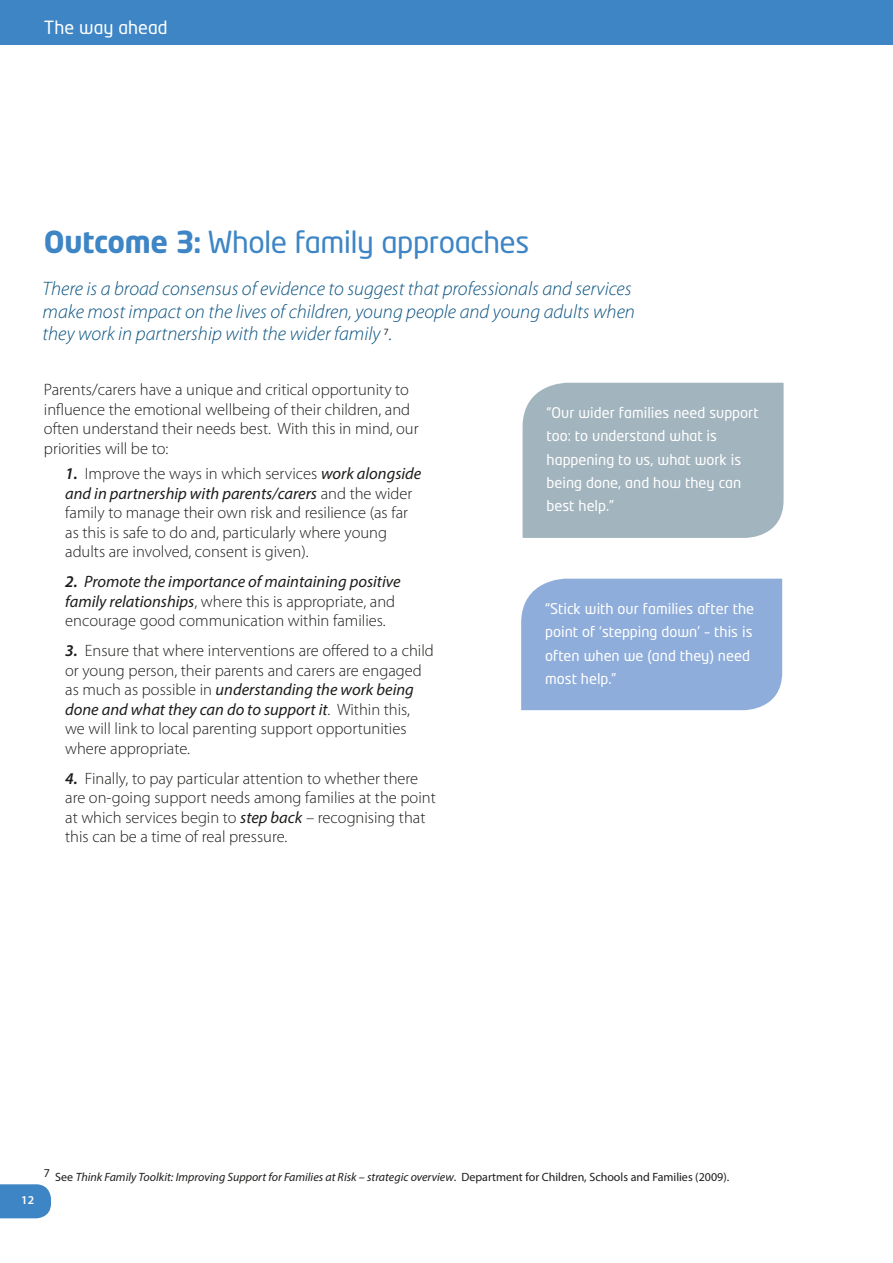
<style>
.page{position:relative;width:893px;height:1263px;background:#fff}
.page>*{position:absolute;margin:0;border:0;box-sizing:border-box;transform-origin:0 0}
.t1{font:30px "Neo Tech";letter-spacing:-.02em;color:#3d85c5}
.Text{font:italic 300 19.5px/22.5px "Myriad Pro";color:#0a5381}
.t2{font:18px "Neo Tech";color:#fff}
.Text-2{font:300 16.5px/19.5px "Myriad Pro";color:#1d1d1b}
.Main_Head{font:14.7px/23.4px "Neo Tech";color:#fff}
.t3{font:italic 12px "Myriad Pro";color:#1d1d1b}
.t4{font:600 12px "Myriad Pro";color:#fff}
.s1{font-family:"Neo Tech Std";font-weight:700}
.s2{font-family:"Asap";font-weight:700}
.s3{font-weight:600;font-style:italic}
.s4{font-weight:400;font-style:italic}
.s5{font-style:normal}
</style>
<div class="page">
<div style="left:0;top:0;width:893px;height:45px;background:#3d85c5"></div>
<svg style="left:0;top:1184px;width:51px;height:34px;background:#488cc8"></svg>
<div style="left:521px;top:579px;width:261px;height:131px;background:#8eaddb"></div>
<div style="left:523px;top:383px;width:261px;height:155px;background:#a2b4be"></div>
<p class="t2" style="left:44px;top:19px;width:125px">The way ahead</p>
<p class="t1" style="left:44px;top:228px;width:487px"><span class="s1">Outcome 3</span><span class="s2">:</span> Whole family approaches</p>
<p class="Text" style="left:43px;top:277px;width:594px">There is a broad consensus of evidence to suggest that professionals and services make most impact on the lives of children, young people and young adults when they work in partnership with the wider family <sup>7</sup>.</p>
<p class="Text-2" style="left:44px;top:380px;width:376px">Parents/carers have a unique and critical opportunity to influence the emotional wellbeing of their children, and often understand their needs best. With this in mind, our priorities will be to:</p>
<p class="Text-2" style="left:65px;top:464px;width:358px"><span class="s3">1.</span> Improve the ways in which services <span class="s4">work alongside and in partnership with parents/carers</span> and the wider family to manage their own risk and resilience (as far as this is safe to do and, particularly where young adults are involved, consent is given).</p>
<p class="Text-2" style="left:65px;top:572px;width:337px"><span class="s3">2.</span> <span class="s4">Promote the importance of maintaining positive family relationships</span>, where this is appropriate, and encourage good communication within families.</p>
<p class="Text-2" style="left:65px;top:641px;width:370px"><span class="s3">3.</span> Ensure that where interventions are offered to a child or young person, their parents and carers are engaged as much as possible in <span class="s4">understanding the work being done and what they can do to support it</span>. Within this, we will link to local parenting support opportunities where appropriate.</p>
<p class="Text-2" style="left:65px;top:769px;width:372px"><span class="s3">4.</span> Finally, to pay particular attention to whether there are on-going support needs among families at the point at which services begin to <span class="s4">step back</span> – recognising that this can be a time of real pressure.</p>
<p class="Main_Head" style="left:547px;top:401px;width:213px">“Our wider families need support too: to understand what is happening to us, what work is being done, and how they can best help.”</p>
<p class="Main_Head" style="left:545px;top:597px;width:210px">“Stick with our families after the point of ‘stepping down’ – this is often when we (and they) need most help.”</p>
<p class="t4" style="left:21px;top:1192px;width:14px">12</p>
<p class="t3" style="left:44px;top:1170px;width:687px"><sup>7</sup> <span class="s5">See</span> Think Family Toolkit: Improving Support for Families at Risk – strategic overview<span class="s5">. Department for Children, Schools and Families (2009).</span></p>
</div>
